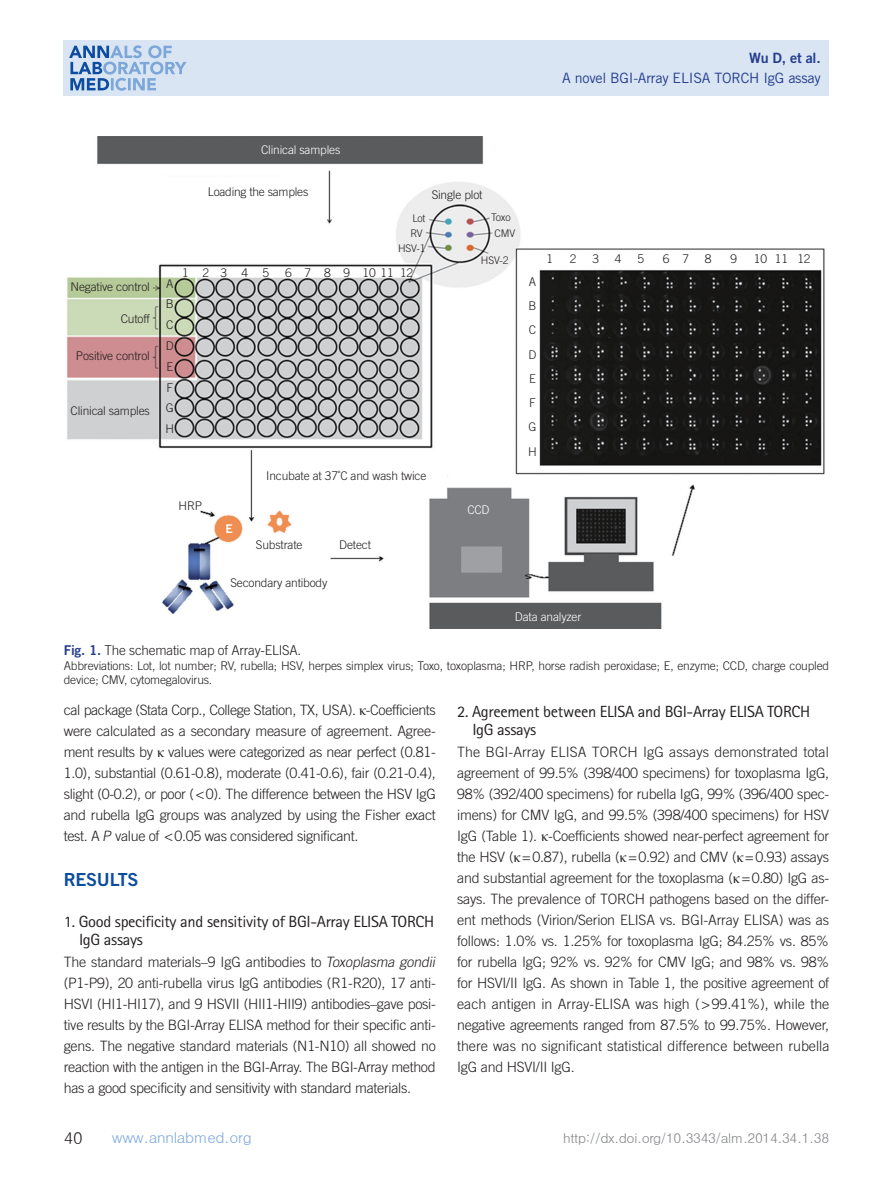
<style>
.page{position:relative;width:893px;height:1191px;background:#fff}
.page>*{position:absolute;margin:0;border:0;box-sizing:border-box;transform-origin:0 0}
.본문대제목{font:18px "Trade Gothic LT Std Bd 2";letter-spacing:-.015em;color:#0d4da1}
.URL{font:16.5px "Dotum";color:#231f20}
.본문중제목{font:16.2px/18.1px "Rotis Sans Serif Std";letter-spacing:-.02em;color:#231f20}
.URL-2{font:15px "Dotum";letter-spacing:-.02em;color:#7ca7d8}
.본문{font:300 14.25px/21px "Trade Gothic LT Std";letter-spacing:-.02em;color:#231f20;text-align:justify}
.하시라제목{font:14.25px "Trade Gothic LT Std";letter-spacing:-.015em;color:#253f8e}
.하시라이름{font:14.25px "Trade Gothic LT Std Bd 2";color:#253f8e}
.t1{font:13.5px "Dotum";letter-spacing:-.03em;color:#808285}
.표제목_그림설명{font:300 13.5px "Trade Gothic LT Std";letter-spacing:-.015em;color:#231f20}
.표_그림_주석{font:300 12px/14.4px "Trade Gothic LT Std";letter-spacing:-.015em;color:#231f20}
.표_그림_주석-2{font:300 12px "Trade Gothic LT Std";letter-spacing:-.015em;color:#fff}
.표_그림_주석-3{font:12px "Trade Gothic LT Std Bd 2";color:#fff}
.표_그림_주석-4{font:300 10.5px "Trade Gothic LT Std";letter-spacing:-.015em;color:#231f20}
.s1{font-family:"Trade Gothic LT Std Bd 2";font-weight:400;color:#253f8e}
.s2{font-family:"Times New Roman";font-weight:400}
.s3{font-style:italic}
</style>
<div class="page">
<div style="left:64px;top:40px;width:765px;height:56px;background:#dae5f4"></div>
<svg style="left:69px;top:45px;width:118px;height:46px"></svg>
<img style="left:67px;top:136px;width:758px;height:493px">
<p class="하시라이름" style="left:749px;top:49px;width:73px">Wu D, et al.</p>
<p class="하시라제목" style="left:562px;top:69px;width:260px">A novel BGI-Array ELISA TORCH IgG assay</p>
<p class="표_그림_주석" style="left:71px;top:280px;width:81px">Negative control</p>
<p class="표_그림_주석" style="left:121px;top:311px;width:31px">Cutoff</p>
<p class="표_그림_주석" style="left:76px;top:349px;width:75px">Positive control</p>
<p class="표_그림_주석" style="left:71px;top:403px;width:81px">Clinical samples</p>
<p class="표_그림_주석-2" style="left:261px;top:142px;width:81px">Clinical samples</p>
<p class="표_그림_주석" style="left:208px;top:185px;width:102px">Loading the samples</p>
<p class="표_그림_주석" style="left:432px;top:188px;width:52px">Single plot</p>
<p class="표_그림_주석-4" style="left:412px;top:211px;width:15px">Lot</p>
<p class="표_그림_주석-4" style="left:491px;top:210px;width:21px">Toxo</p>
<p class="표_그림_주석-4" style="left:410px;top:227px;width:14px">RV</p>
<p class="표_그림_주석-4" style="left:398px;top:242px;width:29px">HSV-1</p>
<p class="표_그림_주석-4" style="left:495px;top:227px;width:22px">CMV</p>
<p class="표_그림_주석-4" style="left:481px;top:254px;width:29px">HSV-2</p>
<p class="표_그림_주석" style="left:166px;top:276px;width:9px">A</p>
<p class="표_그림_주석" style="left:166px;top:297px;width:10px">B</p>
<p class="표_그림_주석" style="left:166px;top:318px;width:9px">C</p>
<p class="표_그림_주석" style="left:166px;top:338px;width:10px">D</p>
<p class="표_그림_주석" style="left:166px;top:359px;width:8px">E</p>
<p class="표_그림_주석" style="left:166px;top:380px;width:8px">F</p>
<p class="표_그림_주석" style="left:166px;top:401px;width:10px">G</p>
<p class="표_그림_주석" style="left:165px;top:421px;width:10px">H</p>
<p class="표_그림_주석" style="left:182px;top:265px;width:89px">12345</p>
<p class="표_그림_주석" style="left:285px;top:265px;width:130px">6 7 8 9 101112</p>
<p class="표_그림_주석" style="left:266px;top:468px;width:161px">Incubate at 37˚C and wash twice</p>
<p class="표_그림_주석" style="left:179px;top:498px;width:25px">HRP</p>
<p class="표_그림_주석-3" style="left:225px;top:521px;width:9px">E</p>
<p class="표_그림_주석" style="left:256px;top:537px;width:48px">Substrate</p>
<p class="표_그림_주석" style="left:230px;top:575px;width:98px">Secondary antibody</p>
<p class="표_그림_주석" style="left:339px;top:537px;width:33px">Detect</p>
<p class="표_그림_주석-2" style="left:467px;top:502px;width:24px">CCD</p>
<p class="표_그림_주석" style="left:529px;top:274px;width:9px">A</p>
<p class="표_그림_주석" style="left:528px;top:299px;width:10px">B</p>
<p class="표_그림_주석" style="left:529px;top:323px;width:9px">C</p>
<p class="표_그림_주석" style="left:528px;top:347px;width:10px">D</p>
<p class="표_그림_주석" style="left:529px;top:371px;width:8px">E</p>
<p class="표_그림_주석" style="left:529px;top:395px;width:8px">F</p>
<p class="표_그림_주석" style="left:528px;top:420px;width:10px">G</p>
<p class="표_그림_주석" style="left:528px;top:444px;width:10px">H</p>
<p class="표_그림_주석" style="left:546px;top:252px;width:8px">1</p>
<p class="표_그림_주석" style="left:570px;top:252px;width:8px">2</p>
<p class="표_그림_주석" style="left:592px;top:252px;width:8px">3</p>
<p class="표_그림_주석" style="left:615px;top:252px;width:8px">4</p>
<p class="표_그림_주석" style="left:637px;top:252px;width:8px">5</p>
<p class="표_그림_주석" style="left:663px;top:252px;width:28px">6 7</p>
<p class="표_그림_주석" style="left:705px;top:252px;width:8px">8</p>
<p class="표_그림_주석" style="left:730px;top:252px;width:8px">9</p>
<p class="표_그림_주석" style="left:754px;top:252px;width:58px">10 11 12</p>
<p class="표_그림_주석-2" style="left:515px;top:609px;width:68px">Data analyzer</p>
<p class="표제목_그림설명" style="left:64px;top:642px;width:239px"><span class="s1">Fig. 1.</span> The schematic map of Array-ELISA.</p>
<p class="표_그림_주석" style="left:64px;top:658px;width:767px">Abbreviations: Lot, lot number; RV, rubella; HSV, herpes simplex virus; Toxo, toxoplasma; HRP, horse radish peroxidase; E, enzyme; CCD, charge coupled device; CMV, cytomegalovirus.</p>
<p class="본문" style="left:64px;top:699px;width:374px">cal package (Stata Corp., College Station, TX, USA). <span class="s2">κ</span>-Coefficients were calculated as a secondary measure of agreement. Agree&shy;ment results by <span class="s2">κ</span> values were categorized as near perfect (0.81- 1.0), substantial (0.61-0.8), moderate (0.41-0.6), fair (0.21-0.4), slight (0-0.2), or poor (&lt;0). The difference between the HSV IgG and rubella IgG groups was analyzed by using the Fisher exact test. A <span class="s3">P</span> value of &lt;0.05 was considered significant.</p>
<p class="본문대제목" style="left:64px;top:868px;width:76px">RESULTS</p>
<p class="본문중제목" style="left:79px;top:912px;width:357px;text-indent:-15px">1. Good specificity and sensitivity of BGI-Array ELISA TORCH<br>IgG assays</p>
<p class="본문" style="left:64px;top:951px;width:376px;text-align:left">The standard materials–9 IgG antibodies to <span class="s3">Toxoplasma gondii </span>(P1-P9), 20 anti-rubella virus IgG antibodies (R1-R20), 17 anti-HSVI (HI1-HI17), and 9 HSVII (HII1-HII9) antibodies–gave posi&shy;tive results by the BGI-Array ELISA method for their specific anti&shy;gens. The negative standard materials (N1-N10) all showed no reaction with the antigen in the BGI-Array. The BGI-Array method has a good specificity and sensitivity with standard materials.</p>
<p class="본문중제목" style="left:472px;top:702px;width:339px;text-indent:-15px">2. Agreement between ELISA and BGI-Array ELISA TORCH<br>IgG assays</p>
<p class="본문" style="left:457px;top:741px;width:374px">The BGI-Array ELISA TORCH IgG assays demonstrated total agreement of 99.5% (398/400 specimens) for toxoplasma IgG, 98% (392/400 specimens) for rubella IgG, 99% (396/400 spec&shy;imens) for CMV IgG, and 99.5% (398/400 specimens) for HSV IgG (Table 1). <span class="s2">κ</span>-Coefficients showed near-perfect agreement for the HSV (<span class="s2">κ</span>=0.87), rubella (<span class="s2">κ</span>=0.92) and CMV (<span class="s2">κ</span>=0.93) assays and substantial agreement for the toxoplasma (<span class="s2">κ</span>=0.80) IgG as&shy;says. The prevalence of TORCH pathogens based on the differ&shy;ent methods (Virion/Serion ELISA vs. BGI-Array ELISA) was as follows: 1.0% vs. 1.25% for toxoplasma IgG; 84.25% vs. 85% for rubella IgG; 92% vs. 92% for CMV IgG; and 98% vs. 98% for HSVI/II IgG. As shown in Table 1, the positive agreement of each antigen in Array-ELISA was high (&gt;99.41%), while the negative agreements ranged from 87.5% to 99.75%. However, there was no significant statistical difference between rubella IgG and HSVI/II IgG.</p>
<p class="URL" style="left:64px;top:1129px;width:20px">40</p>
<p class="URL-2" style="left:112px;top:1130px;width:142px">www.annlabmed.org</p>
<p class="t1" style="left:563px;top:1131px;width:267px">http://dx.doi.org/10.3343/alm.2014.34.1.38</p>
</div>
